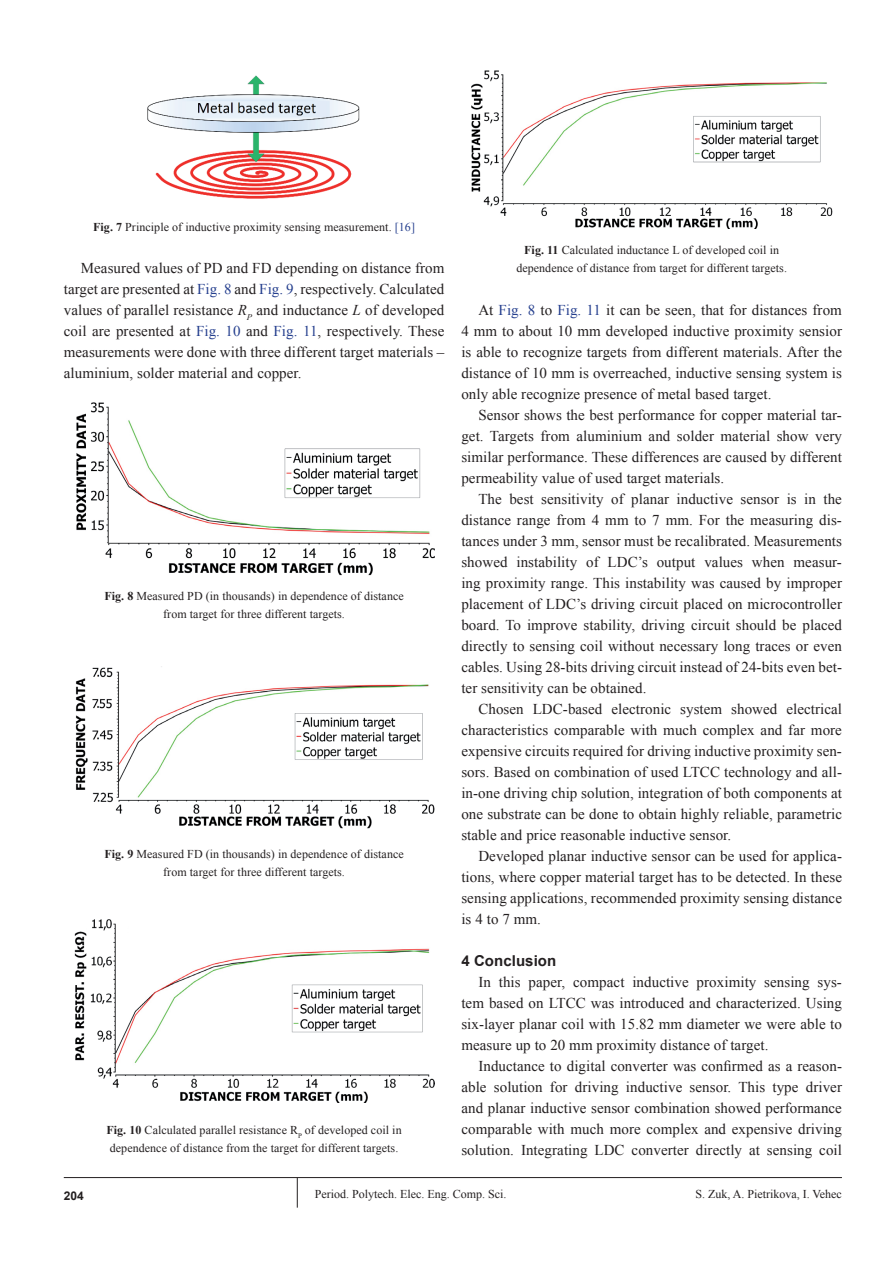
<style>
.page{position:relative;width:893px;height:1263px;background:#fff}
.page>*{position:absolute;margin:0;border:0;box-sizing:border-box;transform-origin:0 0}
.t1{font:15px/21px "Times New Roman";letter-spacing:.005em;color:#231f20;text-align:justify}
.t2{font:700 15px "Arial";letter-spacing:.005em;color:#231f20}
.t3{font:12px/18px "Times New Roman";letter-spacing:.005em;color:#231f20;text-align:center}
.t4{font:700 12px "Arial";color:#231f20}
.s1{font-weight:700}
.s2{color:#253f8e}
.s3{font-style:italic}
</style>
<div class="page">
<hr style="left:64px;top:1177px;width:778px;height:1px;background:#231f20">
<svg style="left:297px;top:1178px;width:1px;height:29px"></svg>
<img style="left:148px;top:75px;width:212px;height:124px">
<img style="left:76px;top:402px;width:359px;height:174px">
<img style="left:75px;top:666px;width:360px;height:163px">
<img style="left:74px;top:919px;width:361px;height:184px">
<img style="left:471px;top:70px;width:361px;height:158px">
<p class="t3" style="left:93px;top:218px;width:323px"><span class="s1">Fig. 7</span> Principle of inductive proximity sensing measurement. <span class="s2">[16]</span></p>
<p class="t1" style="left:64px;top:257px;width:382px;text-indent:17px">Measured values of PD and FD depending on distance from target are presented at <span class="s2">Fig. 8</span> and <span class="s2">Fig. 9</span>, respectively. Calculated values of parallel resistance <span class="s3">R</span><sub>P</sub> and inductance <span class="s3">L</span> of developed coil are presented at <span class="s2">Fig. 10</span> and <span class="s2">Fig. 11</span>, respectively. These measurements were done with three different target materials – aluminium, solder material and copper.</p>
<p class="t3" style="left:104px;top:587px;width:301px"><span class="s1">Fig. 8</span> Measured PD (in thousands) in dependence of distance from target for three different targets.</p>
<p class="t3" style="left:104px;top:845px;width:301px"><span class="s1">Fig. 9</span> Measured FD (in thousands) in dependence of distance from target for three different targets.</p>
<p class="t3" style="left:106px;top:1121px;width:297px;text-align:left"><span class="s1">Fig. 10</span> Calculated parallel resistance R<sub>P</sub> of developed coil in dependence of distance from the target for different targets.</p>
<p class="t3" style="left:516px;top:241px;width:272px"><span class="s1">Fig. 11</span> Calculated inductance L of developed coil in dependence of distance from target for different targets.</p>
<p class="t1" style="left:461px;top:299px;width:382px;text-indent:17px">At <span class="s2">Fig. 8</span> to <span class="s2">Fig. 11</span> it can be seen, that for distances from 4 mm to about 10 mm developed inductive proximity sensior is able to recognize targets from different materials. After the distance of 10 mm is overreached, inductive sensing system is only able recognize presence of metal based target.</p>
<p class="t1" style="left:461px;top:404px;width:382px;text-indent:17px">Sensor shows the best performance for copper material tar&shy;get. Targets from aluminium and solder material show very similar performance. These differences are caused by different permeability value of used target materials.</p>
<p class="t1" style="left:461px;top:488px;width:382px;text-indent:17px">The best sensitivity of planar inductive sensor is in the distance range from 4 mm to 7 mm. For the measuring dis&shy;tances under 3 mm, sensor must be recalibrated. Measurements showed instability of LDC’s output values when measur&shy;ing proximity range. This instability was caused by improper placement of LDC’s driving circuit placed on microcontroller board. To improve stability, driving circuit should be placed directly to sensing coil without necessary long traces or even cables. Using 28-bits driving circuit instead of 24‑bits even bet&shy;ter sensitivity can be obtained.</p>
<p class="t1" style="left:461px;top:698px;width:382px;text-indent:17px">Chosen LDC-based electronic system showed electrical characteristics comparable with much complex and far more expensive circuits required for driving inductive proximity sen&shy;sors. Based on combination of used LTCC technology and all&shy;in-one driving chip solution, integration of both components at one substrate can be done to obtain highly reliable, parametric stable and price reasonable inductive sensor.</p>
<p class="t1" style="left:461px;top:845px;width:382px;text-indent:17px">Developed planar inductive sensor can be used for applica&shy;tions, where copper material target has to be detected. In these sensing applications, recommended proximity sensing distance is 4 to 7 mm.</p>
<p class="t2" style="left:461px;top:950px;width:97px">4 Conclusion</p>
<p class="t1" style="left:461px;top:971px;width:382px;text-indent:17px">In this paper, compact inductive proximity sensing sys&shy;tem based on LTCC was introduced and characterized. Using six-layer planar coil with 15.82 mm diameter we were able to measure up to 20 mm proximity distance of target.</p>
<p class="t1" style="left:461px;top:1055px;width:382px;text-indent:17px">Inductance to digital converter was confirmed as a reason&shy;able solution for driving inductive sensor. This type driver and planar inductive sensor combination showed performance comparable with much more complex and expensive driving solution. Integrating LDC converter directly at sensing coil</p>
<p class="t4" style="left:64px;top:1187px;width:22px">204</p>
<p class="t3" style="left:315px;top:1185px;width:193px">Period. Polytech. Elec. Eng. Comp. Sci.</p>
<p class="t3" style="left:695px;top:1185px;width:148px">S. Zuk, A. Pietrikova, I. Vehec</p>
</div>
